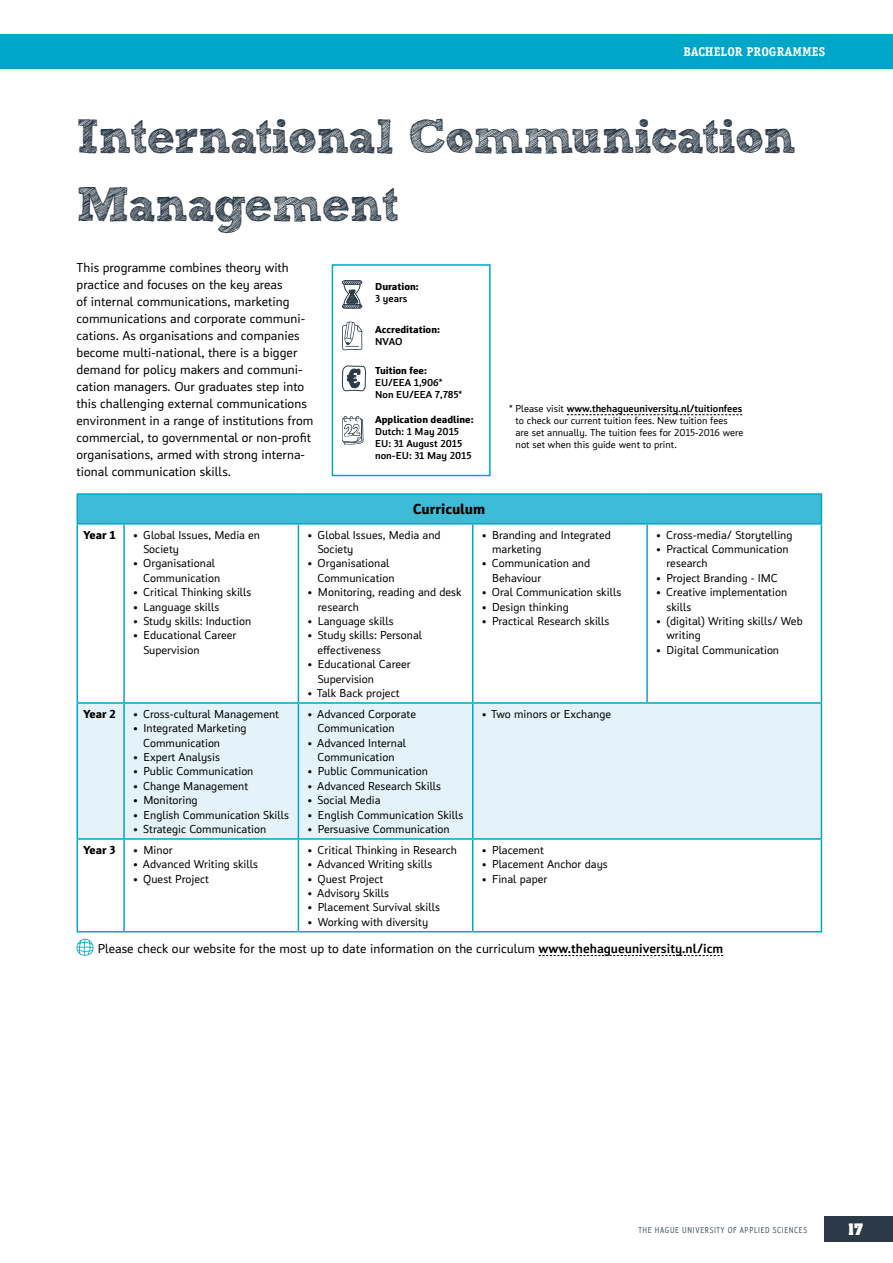
<style>
.page{position:relative;width:893px;height:1263px;background:#fff}
.page>*{position:absolute;margin:0;border:0;box-sizing:border-box;transform-origin:0 0}
.t1{font:700 48px/67.9px "Sketch Block";letter-spacing:-.025em;color:#2c3946}
.t2{font:700 15px "Insider";color:#000}
.t3{font:13.5px/17px "Insider";color:#000}
.t4{font:700 13.5px "Aachen Std";color:#fff}
.t5{font:700 12.75px "Officina Serif Std";color:#fff}
.t6{font:12px/14.4px "Insider";color:#000}
.t7{font:700 12px "Insider";color:#000}
.t8{font:10.5px/12px "Insider";color:#000}
.t9{font:500 10.5px/12px "Insider";color:#000}
.t10{font:700 10.5px "Insider";color:#000}
.t11{font:9px "Insider C Regular";letter-spacing:.075em;color:#4e5865}
.s1{font-weight:500}
</style>
<div class="page">
<div style="left:825px;top:1216px;width:68px;height:26px;background:#2c3946"></div>
<div style="left:0;top:34px;width:893px;height:34px;background:#00a6c8"></div>
<svg style="left:539px;top:955px;width:184px;height:1px"></svg>
<div style="left:77px;top:494px;width:744px;height:30px;background:#3ebcd7"></div>
<div style="left:78px;top:704px;width:743px;height:134px;background:#e3f3f9"></div>
<hr style="left:123px;top:524px;width:2px;height:178px;background:#00a6c8">
<hr style="left:298px;top:524px;width:1px;height:178px;background:#00a6c8">
<hr style="left:472px;top:524px;width:1px;height:178px;background:#00a6c8">
<hr style="left:646px;top:524px;width:2px;height:178px;background:#00a6c8">
<hr style="left:77px;top:702px;width:47px;height:2px;background:#00a6c8">
<hr style="left:124px;top:702px;width:174px;height:2px;background:#00a6c8">
<hr style="left:123px;top:704px;width:2px;height:134px;background:#00a6c8">
<hr style="left:298px;top:702px;width:175px;height:2px;background:#00a6c8">
<hr style="left:298px;top:704px;width:1px;height:134px;background:#00a6c8">
<hr style="left:473px;top:702px;width:174px;height:2px;background:#00a6c8">
<hr style="left:472px;top:704px;width:1px;height:134px;background:#00a6c8">
<hr style="left:647px;top:702px;width:175px;height:2px;background:#00a6c8">
<hr style="left:77px;top:838px;width:47px;height:2px;background:#00a6c8">
<hr style="left:124px;top:838px;width:174px;height:2px;background:#00a6c8">
<hr style="left:123px;top:840px;width:2px;height:91px;background:#00a6c8">
<hr style="left:298px;top:838px;width:175px;height:2px;background:#00a6c8">
<hr style="left:298px;top:840px;width:1px;height:91px;background:#00a6c8">
<hr style="left:473px;top:838px;width:174px;height:2px;background:#00a6c8">
<hr style="left:472px;top:840px;width:1px;height:91px;background:#00a6c8">
<hr style="left:647px;top:838px;width:175px;height:2px;background:#00a6c8">
<hr style="left:77px;top:524px;width:1px;height:178px;background:#00a6c8">
<hr style="left:821px;top:524px;width:1px;height:178px;background:#00a6c8">
<hr style="left:77px;top:704px;width:1px;height:134px;background:#00a6c8">
<hr style="left:821px;top:704px;width:1px;height:134px;background:#00a6c8">
<hr style="left:77px;top:840px;width:1px;height:91px;background:#00a6c8">
<hr style="left:821px;top:840px;width:1px;height:91px;background:#00a6c8">
<hr style="left:77px;top:931px;width:47px;height:1px;background:#00a6c8">
<hr style="left:124px;top:931px;width:174px;height:1px;background:#00a6c8">
<hr style="left:298px;top:931px;width:175px;height:1px;background:#00a6c8">
<hr style="left:473px;top:931px;width:174px;height:1px;background:#00a6c8">
<hr style="left:647px;top:931px;width:175px;height:1px;background:#00a6c8">
<hr style="left:77px;top:493px;width:47px;height:2px;background:#00a6c8">
<svg style="left:77px;top:495px;width:1px;height:28px"></svg>
<hr style="left:124px;top:493px;width:174px;height:2px;background:#00a6c8">
<hr style="left:298px;top:493px;width:175px;height:2px;background:#00a6c8">
<hr style="left:473px;top:493px;width:174px;height:2px;background:#00a6c8">
<hr style="left:647px;top:493px;width:175px;height:2px;background:#00a6c8">
<svg style="left:821px;top:495px;width:1px;height:28px"></svg>
<hr style="left:77px;top:523px;width:47px;height:1px;background:#00a6c8">
<hr style="left:124px;top:523px;width:174px;height:1px;background:#00a6c8">
<hr style="left:298px;top:523px;width:175px;height:1px;background:#00a6c8">
<hr style="left:473px;top:523px;width:174px;height:1px;background:#00a6c8">
<hr style="left:647px;top:523px;width:175px;height:1px;background:#00a6c8">
<svg style="left:77px;top:939px;width:16px;height:17px"></svg>
<div style="left:332px;top:264px;width:159px;height:212px;background:#fff;border:2px solid #00a6c8"></div>
<svg style="left:342px;top:416px;width:22px;height:29px"></svg>
<svg style="left:341px;top:280px;width:25px;height:112px"></svg>
<svg style="left:567px;top:414px;width:175px;height:1px"></svg>
<p class="t5" style="left:683px;top:43px;width:143px">BACHELOR PROGRAMMES</p>
<h1 class="t1" style="left:77px;top:102px;width:721px">International Communication<br>Management</h1>
<p class="t3" style="left:77px;top:259px;width:238px">This programme combines theory with practice and focuses on the key areas<br>of internal communications, marketing communications and corporate communi&shy;cations. As organisations and companies become multi-national, there is a bigger demand for policy makers and communi&shy;cation managers. Our graduates step into this challenging external communications environment in a range of institutions from commercial, to governmental or non-profit organisations, armed with strong interna&shy;tional communication skills.</p>
<p class="t2" style="left:413px;top:500px;width:74px">Curriculum</p>
<p class="t7" style="left:84px;top:527px;width:34px">Year 1</p>
<p class="t6" style="left:143px;top:527px;width:118px;text-indent:-10px">• Global Issues, Media en<br>Society</p>
<p class="t6" style="left:143px;top:556px;width:78px;text-indent:-10px">• Organisational<br>Communication</p>
<p class="t6" style="left:134px;top:585px;width:119px">• Critical Thinking skills</p>
<p class="t6" style="left:134px;top:599px;width:87px">• Language skills</p>
<p class="t6" style="left:134px;top:614px;width:119px">• Study skills: Induction</p>
<p class="t6" style="left:143px;top:628px;width:95px;text-indent:-10px">• Educational Career<br>Supervision</p>
<p class="t10" style="left:375px;top:279px;width:45px">Duration:</p>
<p class="t9" style="left:375px;top:292px;width:34px">3 years</p>
<p class="t10" style="left:375px;top:323px;width:66px">Accreditation:</p>
<p class="t9" style="left:375px;top:335px;width:29px">NVAO</p>
<p class="t10" style="left:375px;top:364px;width:53px">Tuition fee:</p>
<p class="t9" style="left:375px;top:377px;width:89px">EU/EEA 1,906*<br>Non EU/EEA 7,785*</p>
<p class="t8" style="left:516px;top:402px;width:230px;text-indent:-7px">* Please visit <span class="s1">www.thehagueuniversity.nl/tuitionfees </span>to check our current tuition fees. New tuition fees are set annually. The tuition fees for 2015-2016 were not set when this guide went to print.</p>
<p class="t10" style="left:375px;top:412px;width:100px">Application deadline:</p>
<p class="t9" style="left:375px;top:425px;width:98px">Dutch: 1 May 2015<br>EU: 31 August 2015 non-EU: 31 May 2015</p>
<p class="t6" style="left:318px;top:527px;width:125px;text-indent:-10px">• Global Issues, Media and<br>Society</p>
<p class="t6" style="left:318px;top:556px;width:78px;text-indent:-10px">• Organisational<br>Communication</p>
<p class="t6" style="left:318px;top:585px;width:145px;text-indent:-10px">• Monitoring, reading and desk research</p>
<p class="t6" style="left:308px;top:614px;width:87px">• Language skills</p>
<p class="t6" style="left:318px;top:628px;width:106px;text-indent:-10px">• Study skills: Personal effectiveness</p>
<p class="t6" style="left:318px;top:657px;width:95px;text-indent:-10px">• Educational Career<br>Supervision</p>
<p class="t6" style="left:308px;top:686px;width:93px">• Talk Back project</p>
<p class="t6" style="left:492px;top:527px;width:120px;text-indent:-10px">• Branding and Integrated marketing</p>
<p class="t6" style="left:492px;top:556px;width:100px;text-indent:-10px">• Communication and<br>Behaviour</p>
<p class="t6" style="left:482px;top:585px;width:140px">• Oral Communication skills</p>
<p class="t6" style="left:482px;top:599px;width:88px">• Design thinking</p>
<p class="t6" style="left:482px;top:614px;width:129px">• Practical Research skills</p>
<p class="t6" style="left:657px;top:527px;width:137px">• Cross-media/ Storytelling</p>
<p class="t6" style="left:666px;top:542px;width:124px;text-indent:-10px">• Practical Communication research</p>
<p class="t6" style="left:657px;top:571px;width:123px">• Project Branding - IMC</p>
<p class="t6" style="left:666px;top:585px;width:122px;text-indent:-10px">• Creative implementation skills</p>
<p class="t6" style="left:666px;top:614px;width:138px;text-indent:-10px">• (digital) Writing skills/ Web writing</p>
<p class="t6" style="left:657px;top:643px;width:124px">• Digital Communication</p>
<p class="t7" style="left:84px;top:706px;width:34px">Year 2</p>
<p class="t6" style="left:134px;top:707px;width:147px">• Cross-cultural Management</p>
<p class="t6" style="left:143px;top:721px;width:105px;text-indent:-10px">• Integrated Marketing<br>Communication</p>
<p class="t6" style="left:134px;top:750px;width:88px">• Expert Analysis</p>
<p class="t6" style="left:134px;top:764px;width:121px">• Public Communication</p>
<p class="t6" style="left:134px;top:779px;width:116px">• Change Management</p>
<p class="t6" style="left:134px;top:793px;width:66px">• Monitoring</p>
<p class="t6" style="left:134px;top:807px;width:157px">• English Communication Skills</p>
<p class="t6" style="left:134px;top:822px;width:134px">• Strategic Communication</p>
<p class="t7" style="left:84px;top:842px;width:34px">Year 3</p>
<p class="t6" style="left:134px;top:843px;width:41px">• Minor</p>
<p class="t6" style="left:134px;top:857px;width:126px">• Advanced Writing skills</p>
<p class="t6" style="left:134px;top:871px;width:77px">• Quest Project</p>
<p class="t6" style="left:318px;top:707px;width:100px;text-indent:-10px">• Advanced Corporate<br>Communication</p>
<p class="t6" style="left:308px;top:735px;width:100px;text-align:center">• Advanced Internal<br>Communication</p>
<p class="t6" style="left:308px;top:764px;width:121px">• Public Communication</p>
<p class="t6" style="left:308px;top:779px;width:135px">• Advanced Research Skills</p>
<p class="t6" style="left:308px;top:793px;width:74px">• Social Media</p>
<p class="t6" style="left:308px;top:807px;width:157px">• English Communication Skills</p>
<p class="t6" style="left:308px;top:822px;width:143px">• Persuasive Communication</p>
<p class="t6" style="left:308px;top:843px;width:151px">• Critical Thinking in Research</p>
<p class="t6" style="left:308px;top:857px;width:126px">• Advanced Writing skills</p>
<p class="t6" style="left:308px;top:871px;width:77px">• Quest Project</p>
<p class="t6" style="left:308px;top:886px;width:83px">• Advisory Skills</p>
<p class="t6" style="left:308px;top:900px;width:134px">• Placement Survival skills</p>
<p class="t6" style="left:308px;top:915px;width:122px">• Working with diversity</p>
<p class="t6" style="left:482px;top:707px;width:130px">• Two minors or Exchange</p>
<p class="t6" style="left:482px;top:843px;width:63px">• Placement</p>
<p class="t6" style="left:482px;top:857px;width:127px">• Placement Anchor days</p>
<p class="t6" style="left:482px;top:871px;width:67px">• Final paper</p>
<p class="t3" style="left:98px;top:940px;width:627px">Please check our website for the most up to date information on the curriculum <span class="s1">www.thehagueuniversity.nl/icm</span></p>
<p class="t11" style="left:638px;top:1224px;width:170px">THE HAGUE UNIVERSITY OF APPLIED SCIENCES</p>
<p class="t4" style="left:848px;top:1219px;width:17px">17</p>
</div>
